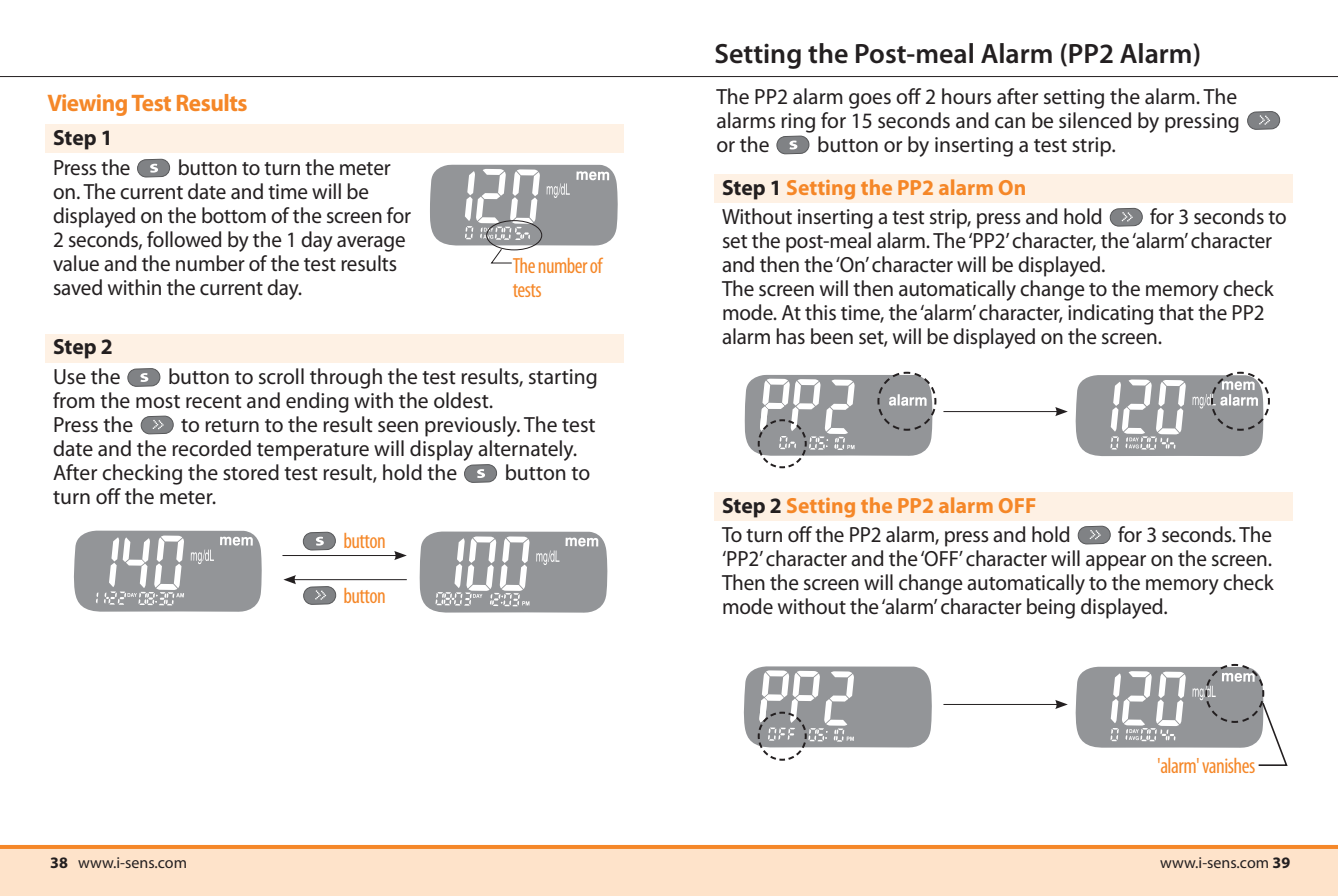
<style>
.page{position:relative;width:1338px;height:896px;background:#fff}
.page>*{position:absolute;margin:0;border:0;box-sizing:border-box;transform-origin:0 0}
.t1{font:600 28px "Myriad Pro";color:#231f20}
.t2{font:700 24px "Myriad Pro";letter-spacing:-.02em;color:#f58728}
.t3{font:22px/24px "Myriad Pro";letter-spacing:-.005em;color:#231f20;scale:.96 1}
.t4{font:22px/24px "Myriad Pro";letter-spacing:-.005em;color:#231f20}
.t5{font:condensed 22px/24px "Myriad Pro";letter-spacing:-.025em;color:#f58728}
.t6{font:700 22px "Myriad Pro";letter-spacing:-.005em;color:#231f20}
.t7{font:16px "Myriad Pro";color:#231f20}
.s1{font-weight:700}
.s2{font-weight:700;color:#f58728}
</style>
<div class="page">
<div style="left:0;top:847px;width:669px;height:49px;background:#fee3ca"></div>
<hr style="left:0;top:845px;width:669px;height:4px;background:#f58728">
<hr style="left:0;top:76px;width:669px;height:1px;background:#231f20">
<div style="left:669px;top:847px;width:669px;height:49px;background:#fee3ca"></div>
<hr style="left:669px;top:845px;width:669px;height:4px;background:#f58728">
<hr style="left:669px;top:76px;width:669px;height:1px;background:#231f20">
<div style="left:45px;top:124px;width:579px;height:29px;background:#fef1e4"></div>
<svg style="left:137px;top:158px;width:34px;height:20px"></svg>
<div style="left:45px;top:334px;width:579px;height:28px;background:#fef1e4"></div>
<svg style="left:127px;top:368px;width:34px;height:19px"></svg>
<svg style="left:140px;top:415px;width:34px;height:20px"></svg>
<svg style="left:464px;top:464px;width:34px;height:19px"></svg>
<svg style="left:302px;top:531px;width:34px;height:20px"></svg>
<svg style="left:419px;top:531px;width:189px;height:82px;background:#a8a9ac"></svg>
<svg style="left:74px;top:530px;width:188px;height:82px;background:#a5a7a9"></svg>
<hr style="left:282px;top:555px;width:115px;height:1px;background:#231f20">
<svg style="left:394px;top:551px;width:13px;height:9px"></svg>
<hr style="left:293px;top:579px;width:114px;height:1px;background:#231f20">
<svg style="left:283px;top:575px;width:13px;height:9px"></svg>
<svg style="left:430px;top:164px;width:188px;height:100px"></svg>
<svg style="left:303px;top:586px;width:34px;height:19px"></svg>
<div style="left:714px;top:174px;width:579px;height:28px;background:#fef1e4"></div>
<div style="left:714px;top:492px;width:579px;height:28px;background:#fef1e4"></div>
<svg style="left:1109px;top:207px;width:34px;height:20px"></svg>
<svg style="left:1077px;top:525px;width:34px;height:20px"></svg>
<svg style="left:1247px;top:111px;width:34px;height:19px"></svg>
<svg style="left:776px;top:135px;width:34px;height:20px"></svg>
<hr style="left:943px;top:411px;width:115px;height:1px;background:#231f20">
<hr style="left:943px;top:704px;width:115px;height:1px;background:#231f20">
<svg style="left:1055px;top:700px;width:13px;height:9px"></svg>
<svg style="left:744px;top:666px;width:188px;height:95px"></svg>
<svg style="left:745px;top:371px;width:192px;height:98px"></svg>
<svg style="left:1055px;top:371px;width:215px;height:86px"></svg>
<svg style="left:1075px;top:663px;width:213px;height:103px"></svg>
<p class="t2" style="left:47px;top:89px;width:202px">Viewing Test Results</p>
<p class="t6" style="left:53px;top:125px;width:61px">Step 1</p>
<p class="t3" style="left:53px;top:156px;width:82px">Press the</p>
<p class="t3" style="left:53px;top:156px;width:374px;text-indent:125px">button to turn the meter on. The current date and time will be displayed on the bottom of the screen for 2 seconds, followed by the 1 day average value and the number of the test results saved within the current day.</p>
<p class="t5" style="left:513px;top:254px;width:91px">The number of tests</p>
<p class="t6" style="left:53px;top:335px;width:61px">Step 2</p>
<p class="t4" style="left:53px;top:365px;width:69px">Use the</p>
<p class="t4" style="left:53px;top:365px;width:546px;text-indent:115px">button to scroll through the test results, starting from the most recent and ending with the oldest.<br>Press the</p>
<p class="t4" style="left:53px;top:413px;width:544px;text-indent:128px">to return to the result seen previously. The test date and the recorded temperature will display alternately.<br>After checking the stored test result, hold the</p>
<p class="t4" style="left:505px;top:461px;width:87px">button to</p>
<p class="t4" style="left:53px;top:485px;width:165px">turn off the meter.</p>
<p class="t5" style="left:343px;top:529px;width:44px">button</p>
<p class="t5" style="left:343px;top:584px;width:44px">button</p>
<p class="t1" style="left:714px;top:38px;width:488px">Setting the Post-meal Alarm (PP2 Alarm)</p>
<p class="t4" style="left:716px;top:85px;width:525px">The PP2 alarm goes off 2 hours after setting the alarm. The alarms ring for 15 seconds and can be silenced by pressing or the</p>
<p class="t4" style="left:817px;top:133px;width:300px">button or by inserting a test strip.</p>
<p class="t3" style="left:722px;top:173px;width:398px;line-height:29.6px"><span class="s1">Step 1</span> <span class="s2">Setting the PP2 alarm On<br></span>Without inserting a test strip, press and hold</p>
<p class="t3" style="left:722px;top:205px;width:590px;text-indent:428px">for 3 seconds to set the post-meal alarm. The ‘PP2’ character, the ‘alarm’ character and then the ‘On’ character will be displayed.<br>The screen will then automatically change to the memory check mode. At this time, the ‘alarm’ character, indicating that the PP2 alarm has been set, will be displayed on the screen.</p>
<p class="t3" style="left:722px;top:491px;width:365px;line-height:29.6px"><span class="s1">Step 2</span> <span class="s2">Setting the PP2 alarm OFF<br></span>To turn off the PP2 alarm, press and hold</p>
<p class="t3" style="left:722px;top:523px;width:576px;text-align:justify;text-indent:396px">for 3 seconds. The ‘PP2’ character and the ‘OFF’ character will appear on the screen.<br>Then the screen will change automatically to the memory check mode without the ‘alarm’ character being displayed.</p>
<p class="t5" style="left:1157px;top:754px;width:100px">'alarm' vanishes</p>
<p class="t7" style="left:50px;top:854px;width:138px"><span class="s1">38</span> www.i-sens.com</p>
<p class="t7" style="left:1160px;top:854px;width:132px">www.i-sens.com <span class="s1">39</span></p>
</div>
